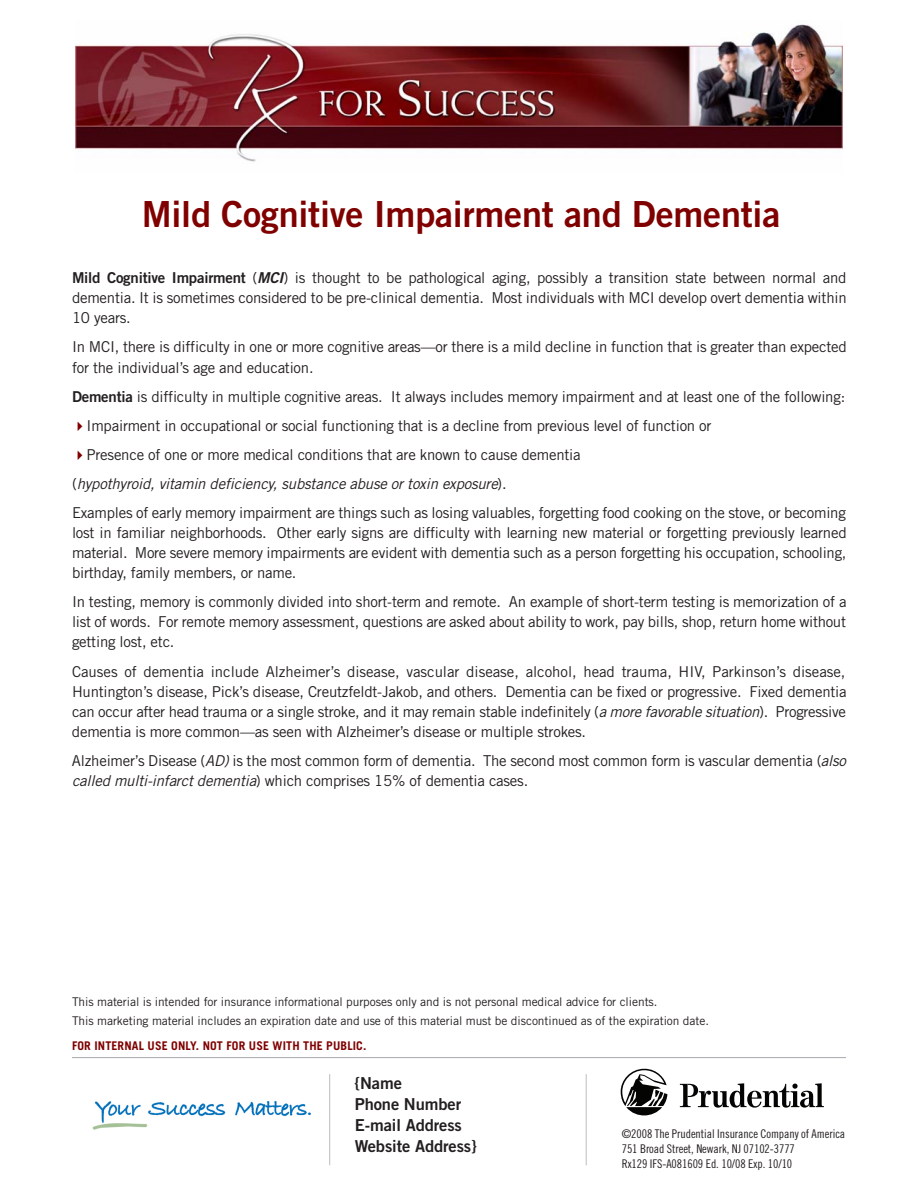
<style>
.page{position:relative;width:918px;height:1188px;background:#fff}
.page>*{position:absolute;margin:0;border:0;box-sizing:border-box;transform-origin:0 0}
.t1{font:36px "Trade Gothic Bold Two";letter-spacing:-.005em;color:#800000}
.t2{font:16.5px/21px "Trade Gothic Bold Two";letter-spacing:-.005em;color:#231f20}
.t3{font:15px/20.1px "Trade Gothic";letter-spacing:-.015em;color:#231f20;text-align:justify}
.t4{font:12px/18.3px "Trade Gothic";letter-spacing:-.005em;color:#231f20}
.t5{font:12px/15px "Trade Gothic Cond Eighteen";letter-spacing:-.005em;color:#231f20}
.t6{font:700 12px "Trade Gothic";letter-spacing:.01em;color:#800000}
.s1{font-family:"Trade Gothic Bold Two"}
.s2{font-family:"Trade Gothic Bold Two";font-style:italic}
.s3{color:#800000}
.s4{font-style:italic}
</style>
<div class="page">
<hr style="left:72px;top:1057px;width:774px;height:1px;background:#a8a9ad">
<hr style="left:586px;top:1074px;width:1px;height:91px;background:#bcbdc0">
<hr style="left:329px;top:1074px;width:1px;height:91px;background:#bcbdc0">
<svg style="left:680px;top:1083px;width:144px;height:25px"></svg>
<svg style="left:621px;top:1069px;width:46px;height:46px"></svg>
<img style="left:92px;top:1101px;width:219px;height:29px">
<img style="left:76px;top:24px;width:766px;height:138px">
<h1 class="t1" style="left:142px;top:201px;width:640px">Mild Cognitive Impairment and Dementia</h1>
<p class="t3" style="left:72px;top:269px;width:776px"><span class="s1">Mild Cognitive Impairment</span> (<span class="s2">MCI</span>) is thought to be pathological aging, possibly a transition state between normal and dementia. It is sometimes considered to be pre-clinical dementia. Most individuals with MCI develop overt dementia within 10 years.</p>
<p class="t3" style="left:72px;top:338px;width:776px">In MCI, there is difficulty in one or more cognitive areas—or there is a mild decline in function that is greater than expected for the individual’s age and education.</p>
<p class="t3" style="left:72px;top:388px;width:775px"><span class="s1">Dementia</span> is difficulty in multiple cognitive areas. It always includes memory impairment and at least one of the following:</p>
<p class="t3" style="left:72px;top:417px;width:641px"><span class="s3">✔</span>Impairment in occupational or social functioning that is a decline from previous level of function or</p>
<p class="t3" style="left:72px;top:441px;width:775px;line-height:29.1px;text-align:left"><span class="s3">✔</span>Presence of one or more medical conditions that are known to cause dementia<br>(<span class="s4">hypothyroid, vitamin deficiency, substance abuse or toxin exposure</span>).<br>Examples of early memory impairment are things such as losing valuables, forgetting food cooking on the stove, or becoming</p>
<p class="t3" style="left:72px;top:524px;width:776px">lost in familiar neighborhoods. Other early signs are difficulty with learning new material or forgetting previously learned material. More severe memory impairments are evident with dementia such as a person forgetting his occupation, schooling, birthday, family members, or name.</p>
<p class="t3" style="left:72px;top:593px;width:776px">In testing, memory is commonly divided into short-term and remote. An example of short-term testing is memorization of a list of words. For remote memory assessment, questions are asked about ability to work, pay bills, shop, return home without getting lost, etc.</p>
<p class="t3" style="left:72px;top:663px;width:776px">Causes of dementia include Alzheimer’s disease, vascular disease, alcohol, head trauma, HIV, Parkinson’s disease, Huntington’s disease, Pick’s disease, Creutzfeldt-Jakob, and others. Dementia can be fixed or progressive. Fixed dementia can occur after head trauma or a single stroke, and it may remain stable indefinitely (<span class="s4">a more favorable situation</span>). Progressive dementia is more common—as seen with Alzheimer’s disease or multiple strokes.</p>
<p class="t3" style="left:72px;top:752px;width:776px">Alzheimer’s Disease (<span class="s4">AD)</span> is the most common form of dementia. The second most common form is vascular dementia (<span class="s4">also called multi-infarct dementia</span>) which comprises 15% of dementia cases.</p>
<p class="t4" style="left:72px;top:994px;width:638px">This material is intended for insurance informational purposes only and is not personal medical advice for clients.<br>This marketing material includes an expiration date and use of this material must be discontinued as of the expiration date.</p>
<p class="t6" style="left:72px;top:1041px;width:296px">FOR INTERNAL USE ONLY. NOT FOR USE WITH THE PUBLIC.</p>
<p class="t2" style="left:355px;top:1074px;width:123px">{Name<br>Phone Number<br>E-mail Address<br>Website Address}</p>
<p class="t5" style="left:622px;top:1127px;width:225px">©2008 The Prudential Insurance Company of America<br>751 Broad Street, Newark, NJ 07102-3777<br>Rx129 IFS-A081609 Ed. 10/08 Exp. 10/10</p>
</div>
